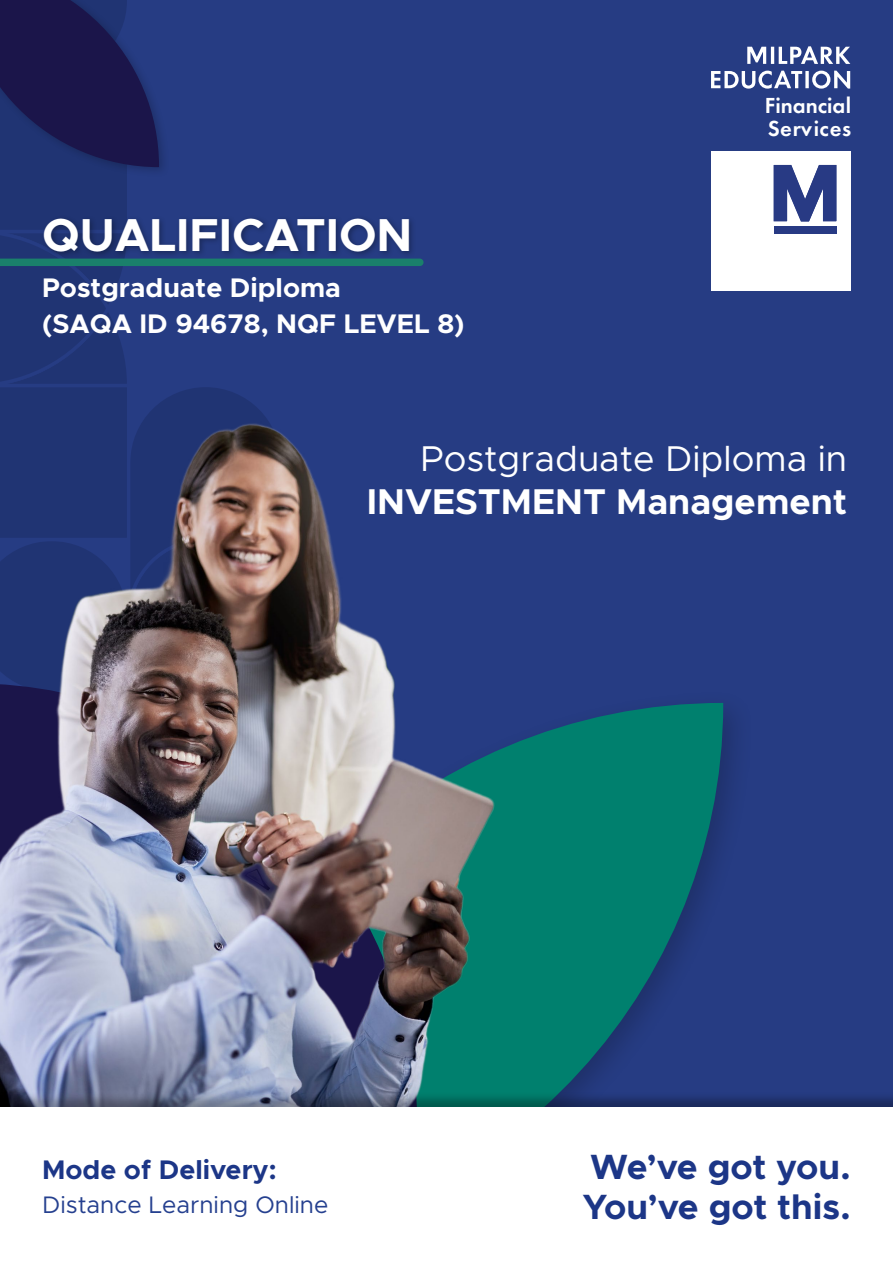
<style>
.page{position:relative;width:893px;height:1263px;background:#263c83}
.page>*{position:absolute;margin:0;border:0;box-sizing:border-box;transform-origin:0 0}
.t1{font:700 46.35px "Metropolis";color:#fff}
.t2{font:36px "Metropolis";color:#fff}
.t3{font:700 36px "Metropolis";color:#fff}
.t4{font:700 35.25px/39.9px "Metropolis";letter-spacing:-.01em;color:#1c3687}
.t5{font:700 27px/35.4px "Metropolis";color:#fff}
.t6{font:700 27px "Metropolis";color:#1c3687}
.t7{font:24px "Metropolis";color:#25408f}
.t8{font:600 22.65px/22.8px "Futura PT";color:#fff}
</style>
<div class="page">
<div style="left:711px;top:151px;width:139px;height:139px;background:#fff"></div>
<svg style="left:774px;top:165px;width:62px;height:57px"></svg>
<div style="left:774px;top:226px;width:62px;height:8px;background:#283a84"></div>
<svg style="left:711px;top:46px;width:139px;height:43px"></svg>
<svg style="left:567px;top:703px;width:156px;height:388px;fill:#00806e"></svg>
<img style="left:423px;top:725px;width:144px;height:366px">
<img style="left:0;top:0;width:423px;height:1091px">
<div style="left:0;top:1091px;width:893px;height:172px;background:#000;opacity:.3"></div>
<div style="left:0;top:1108px;width:893px;height:155px;background:#fff"></div>
<h1 class="t1" style="left:42px;top:206px;width:372px">QUALIFICATION</h1>
<p class="t5" style="left:42px;top:270px;width:424px">Postgraduate Diploma<br>(SAQA ID 94678, NQF LEVEL 8)</p>
<p class="t8" style="left:765px;top:94px;width:88px">Financial<br>Services</p>
<h2 class="t2" style="left:420px;top:436px;width:428px">Postgraduate Diploma in</h2>
<h2 class="t3" style="left:367px;top:479px;width:482px">INVESTMENT Management</h2>
<p class="t6" style="left:42px;top:1152px;width:236px">Mode of Delivery:</p>
<p class="t7" style="left:42px;top:1190px;width:288px">Distance Learning Online</p>
<h3 class="t4" style="left:583px;top:1147px;width:269px">We’ve got you.<br>You’ve got this.</h3>
</div>
